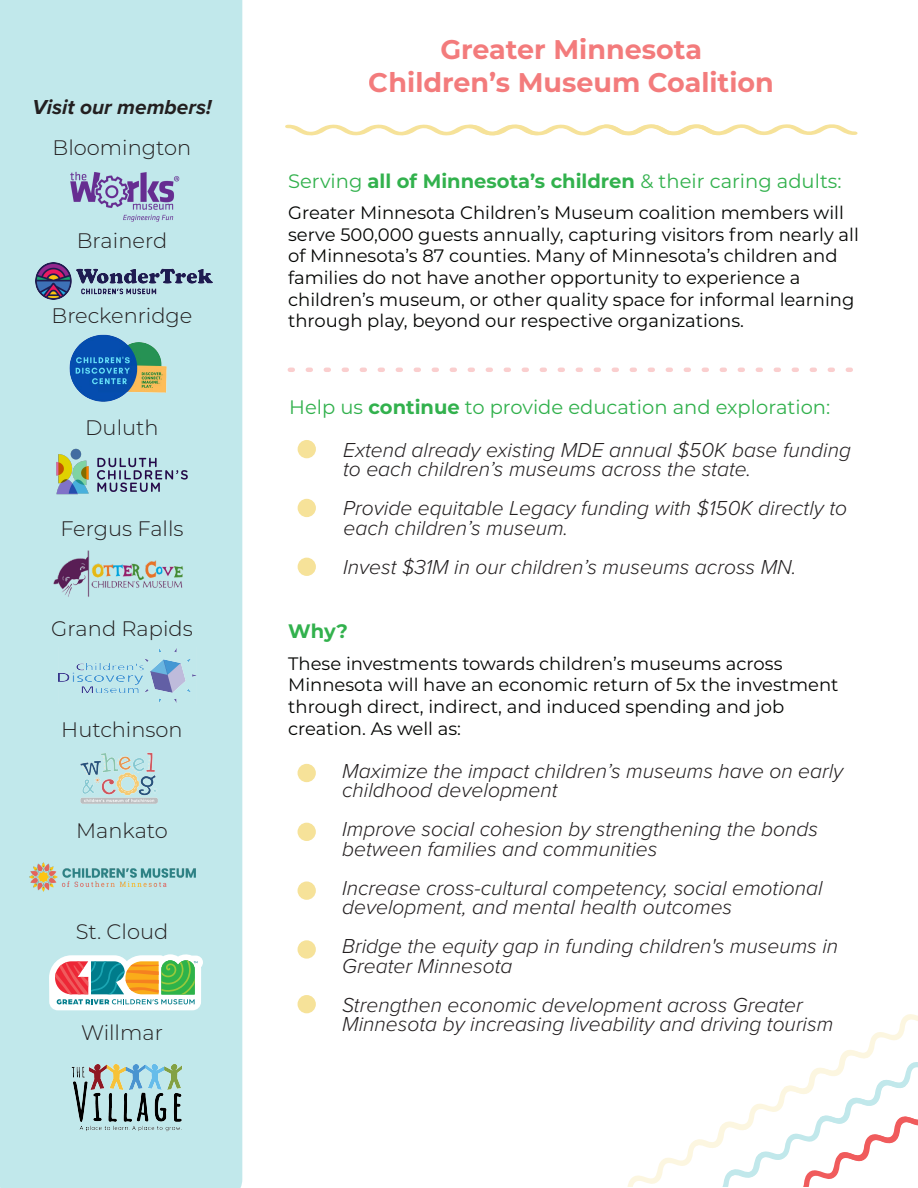
<style>
.page{position:relative;width:918px;height:1188px;background:#fff}
.page>*{position:absolute;margin:0;border:0;box-sizing:border-box;transform-origin:0 0}
.t1{font:700 27px/32.4px "Montserrat";color:#f05b5c;text-align:center}
.t2{font:italic 300 21px/19.5px "Proxima Nova";color:#231f20}
.t3{font:300 21px "Montserrat";color:#231f20}
.t4{font:italic 700 21px "Proxima Nova";color:#231f20}
.t5{font:19.5px "Montserrat";color:#32b14d}
.t6{font:700 19.5px "Montserrat";color:#32b14d}
.t7{font:18px/21.6px "Montserrat";color:#040503}
.s1{font-weight:700}
</style>
<div class="page">
<div style="left:0;top:0;width:242px;height:1188px;background:#c1e8eb"></div>
<img style="left:35px;top:263px;width:177px;height:36px">
<img style="left:27px;top:431px;width:189px;height:81px">
<img style="left:29px;top:862px;width:168px;height:31px">
<img style="left:58px;top:160px;width:128px;height:73px">
<img style="left:47px;top:542px;width:150px;height:64px">
<img style="left:76px;top:751px;width:89px;height:56px">
<img style="left:59px;top:647px;width:138px;height:57px">
<svg style="left:285px;top:124px;width:573px;height:12px"></svg>
<svg style="left:290px;top:368px;width:563px;height:4px"></svg>
<div style="left:298px;top:764px;width:18px;height:18px;background:#f6e299;border-radius:50%"></div>
<div style="left:298px;top:823px;width:18px;height:18px;background:#f6e299;border-radius:50%"></div>
<div style="left:298px;top:881px;width:18px;height:19px;background:#f6e299;border-radius:50%"></div>
<div style="left:298px;top:940px;width:18px;height:19px;background:#f6e299;border-radius:50%"></div>
<div style="left:298px;top:995px;width:18px;height:18px;background:#f6e299;border-radius:50%"></div>
<div style="left:298px;top:440px;width:18px;height:18px;background:#f6e299;border-radius:50%"></div>
<div style="left:298px;top:499px;width:18px;height:18px;background:#f6e299;border-radius:50%"></div>
<div style="left:298px;top:558px;width:18px;height:18px;background:#f6e299;border-radius:50%"></div>
<svg style="left:628px;top:1014px;width:290px;height:172px"></svg>
<img style="left:61px;top:311px;width:130px;height:131px">
<img style="left:62px;top:1054px;width:132px;height:88px">
<svg style="left:49px;top:954px;width:154px;height:56px"></svg>
<p class="t4" style="left:33px;top:91px;width:180px">Visit our members!</p>
<p class="t3" style="left:53px;top:134px;width:140px">Bloomington</p>
<p class="t3" style="left:77px;top:226px;width:92px">Brainerd</p>
<p class="t3" style="left:52px;top:301px;width:142px">Breckenridge</p>
<p class="t3" style="left:85px;top:413px;width:75px">Duluth</p>
<p class="t3" style="left:60px;top:514px;width:125px">Fergus Falls</p>
<p class="t3" style="left:51px;top:615px;width:143px">Grand Rapids</p>
<p class="t3" style="left:61px;top:715px;width:123px">Hutchinson</p>
<p class="t3" style="left:76px;top:816px;width:93px">Mankato</p>
<p class="t3" style="left:76px;top:917px;width:94px">St. Cloud</p>
<p class="t3" style="left:81px;top:1018px;width:83px">Willmar</p>
<p class="t1" style="left:369px;top:32px;width:407px">Greater Minnesota<br>Children’s Museum Coalition</p>
<p class="t5" style="left:288px;top:167px;width:555px">Serving <span class="s1">all of Minnesota’s children</span> &amp; their caring adults:</p>
<p class="t7" style="left:288px;top:201px;width:572px">Greater Minnesota Children’s Museum coalition members will serve 500,000 guests annually, capturing visitors from nearly all of Minnesota’s 87 counties. Many of Minnesota’s children and families do not have another opportunity to experience a children’s museum, or other quality space for informal learning through play, beyond our respective organizations.</p>
<p class="t5" style="left:289px;top:393px;width:543px">Help us <span class="s1">continue</span> to provide education and exploration:</p>
<p class="t2" style="left:343px;top:439px;width:509px">Extend already existing MDE annual $50K base funding to each children’s museums across the state.</p>
<p class="t2" style="left:343px;top:497px;width:506px">Provide equitable Legacy funding with $150K directly to each children’s museum.</p>
<p class="t2" style="left:343px;top:556px;width:455px">Invest $31M in our children’s museums across MN.</p>
<p class="t6" style="left:288px;top:617px;width:61px">Why?</p>
<p class="t7" style="left:288px;top:652px;width:552px">These investments towards children’s museums across Minnesota will have an economic return of 5x the investment through direct, indirect, and induced spending and job creation. As well as:</p>
<p class="t2" style="left:342px;top:760px;width:503px">Maximize the impact children’s museums have on early childhood development</p>
<p class="t2" style="left:342px;top:818px;width:478px">Improve social cohesion by strengthening the bonds between families and communities</p>
<p class="t2" style="left:342px;top:877px;width:482px">Increase cross-cultural competency, social emotional development, and mental health outcomes</p>
<p class="t2" style="left:342px;top:935px;width:498px">Bridge the equity gap in funding children's museums in<br>Greater Minnesota</p>
<p class="t2" style="left:342px;top:994px;width:493px">Strengthen economic development across Greater<br>Minnesota by increasing liveability and driving tourism</p>
</div>
